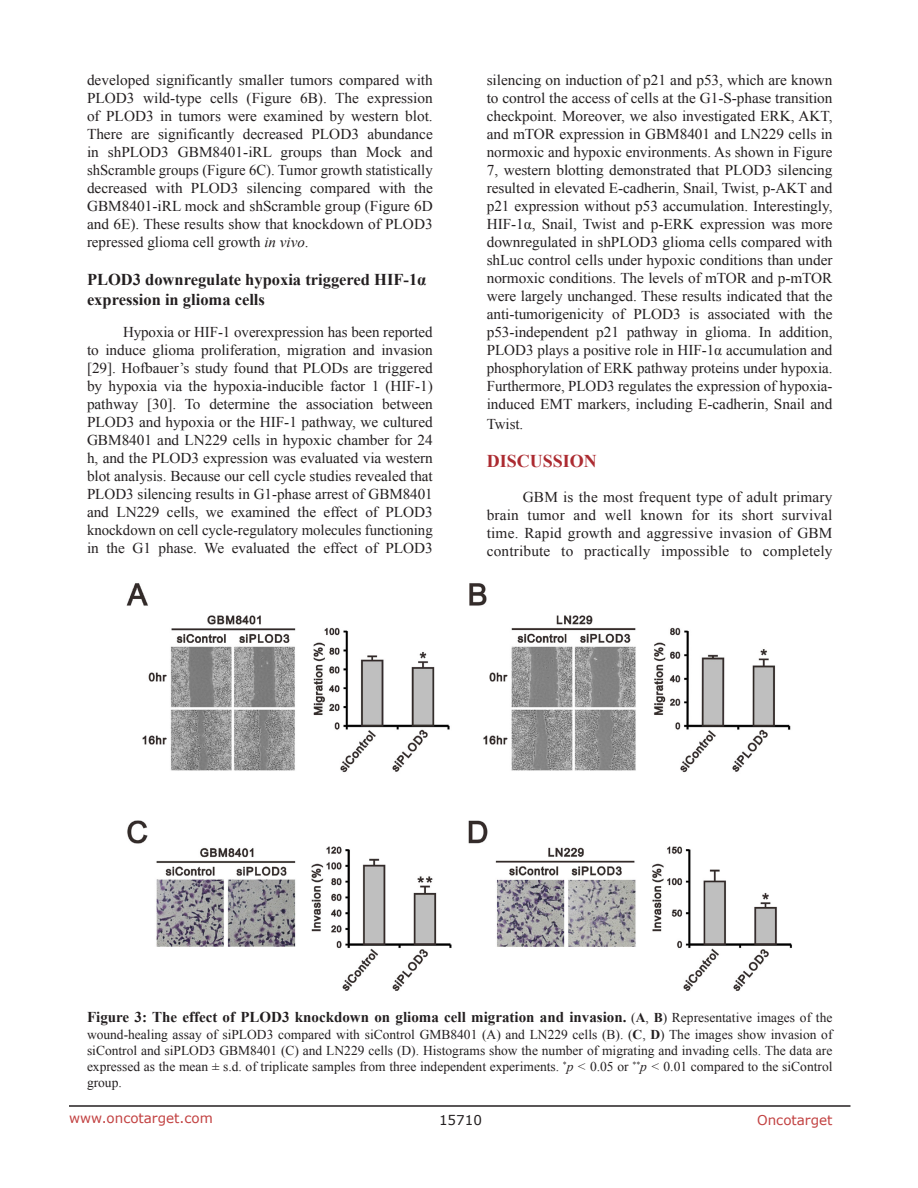
<style>
.page{position:relative;width:918px;height:1188px;background:#fff}
.page>*{position:absolute;margin:0;border:0;box-sizing:border-box;transform-origin:0 0}
.Heading{font:700 18px "Times New Roman";color:#ac2b31}
.sub_heading_1{font:700 16.5px/19.8px "Times New Roman";color:#231f20}
.BodyText{font:15px/18px "Times New Roman";letter-spacing:-.005em;color:#231f20;text-align:justify}
.Figuretrx{font:700 15px "Times New Roman";color:#231f20}
.Figuretrx-2{font:13.5px/16.2px "Times New Roman";color:#231f20;text-align:justify}
.t1{font:13.5px "Verdana";color:#c24141}
.t2{font:13.5px "Verdana";color:#231f20}
.s1{font-style:italic}
.s2{font-weight:400;font-size:13.5px}
.s3{font-size:13.5px}
.s4{font-weight:700}
</style>
<div class="page">
<hr style="left:69px;top:1105px;width:781px;height:2px;background:#231f20">
<img style="left:127px;top:583px;width:665px;height:408px">
<p class="BodyText" style="left:87px;top:71px;width:347px">developed significantly smaller tumors compared with PLOD3 wild-type cells (Figure 6B). The expression of PLOD3 in tumors were examined by western blot.<br>There are significantly decreased PLOD3 abundance in shPLOD3 GBM8401-iRL groups than Mock and shScramble groups (Figure 6C). Tumor growth statistically decreased with PLOD3 silencing compared with the GBM8401-iRL mock and shScramble group (Figure 6D and 6E). These results show that knockdown of PLOD3 repressed glioma cell growth <span class="s1">in vivo</span>.</p>
<p class="sub_heading_1" style="left:87px;top:269px;width:341px">PLOD3 downregulate hypoxia triggered HIF-1α expression in glioma cells</p>
<p class="BodyText" style="left:87px;top:322px;width:347px;text-indent:36px">Hypoxia or HIF-1 overexpression has been reported to induce glioma proliferation, migration and invasion [29]. Hofbauer’s study found that PLODs are triggered by hypoxia via the hypoxia-inducible factor 1 (HIF-1) pathway [30]. To determine the association between PLOD3 and hypoxia or the HIF-1 pathway, we cultured GBM8401 and LN229 cells in hypoxic chamber for 24 h, and the PLOD3 expression was evaluated via western blot analysis. Because our cell cycle studies revealed that PLOD3 silencing results in G1-phase arrest of GBM8401 and LN229 cells, we examined the effect of PLOD3 knockdown on cell cycle-regulatory molecules functioning in the G1 phase. We evaluated the effect of PLOD3</p>
<p class="BodyText" style="left:487px;top:71px;width:347px">silencing on induction of p21 and p53, which are known to control the access of cells at the G1-S-phase transition checkpoint. Moreover, we also investigated ERK, AKT, and mTOR expression in GBM8401 and LN229 cells in normoxic and hypoxic environments. As shown in Figure 7, western blotting demonstrated that PLOD3 silencing resulted in elevated E-cadherin, Snail, Twist, p-AKT and p21 expression without p53 accumulation. Interestingly, HIF-1α, Snail, Twist and p-ERK expression was more downregulated in shPLOD3 glioma cells compared with shLuc control cells under hypoxic conditions than under normoxic conditions. The levels of mTOR and p-mTOR were largely unchanged. These results indicated that the anti-tumorigenicity of PLOD3 is associated with the p53-independent p21 pathway in glioma. In addition, PLOD3 plays a positive role in HIF-1α accumulation and phosphorylation of ERK pathway proteins under hypoxia.<br>Furthermore, PLOD3 regulates the expression of hypoxia&shy;induced EMT markers, including E-cadherin, Snail and</p>
<p class="BodyText" style="left:487px;top:415px;width:38px">Twist.</p>
<p class="Heading" style="left:487px;top:449px;width:112px">DISCUSSION</p>
<p class="BodyText" style="left:487px;top:488px;width:347px;text-indent:36px">GBM is the most frequent type of adult primary brain tumor and well known for its short survival time. Rapid growth and aggressive invasion of GBM contribute to practically impossible to completely</p>
<p class="Figuretrx" style="left:87px;top:1007px;width:747px">Figure 3: The effect of PLOD3 knockdown on glioma cell migration and invasion. <span class="s2">(</span><span class="s3">A</span><span class="s2">,</span> <span class="s3">B</span><span class="s2">) Representative images of the</span></p>
<p class="Figuretrx-2" style="left:87px;top:1026px;width:747px">wound-healing assay of siPLOD3 compared with siControl GMB8401 (A) and LN229 cells (B). (<span class="s4">C</span>, <span class="s4">D</span>) The images show invasion of siControl and siPLOD3 GBM8401 (C) and LN229 cells (D). Histograms show the number of migrating and invading cells. The data are expressed as the mean ± s.d. of triplicate samples from three independent experiments. <sup>*</sup><span class="s1">p &lt;</span> 0.05 or <sup>**</sup><span class="s1">p &lt;</span> 0.01 compared to the siControl group.</p>
<p class="t1" style="left:69px;top:1109px;width:145px">www.oncotarget.com</p>
<p class="t2" style="left:439px;top:1111px;width:44px">15710</p>
<p class="t1" style="left:757px;top:1111px;width:77px">Oncotarget</p>
</div>
